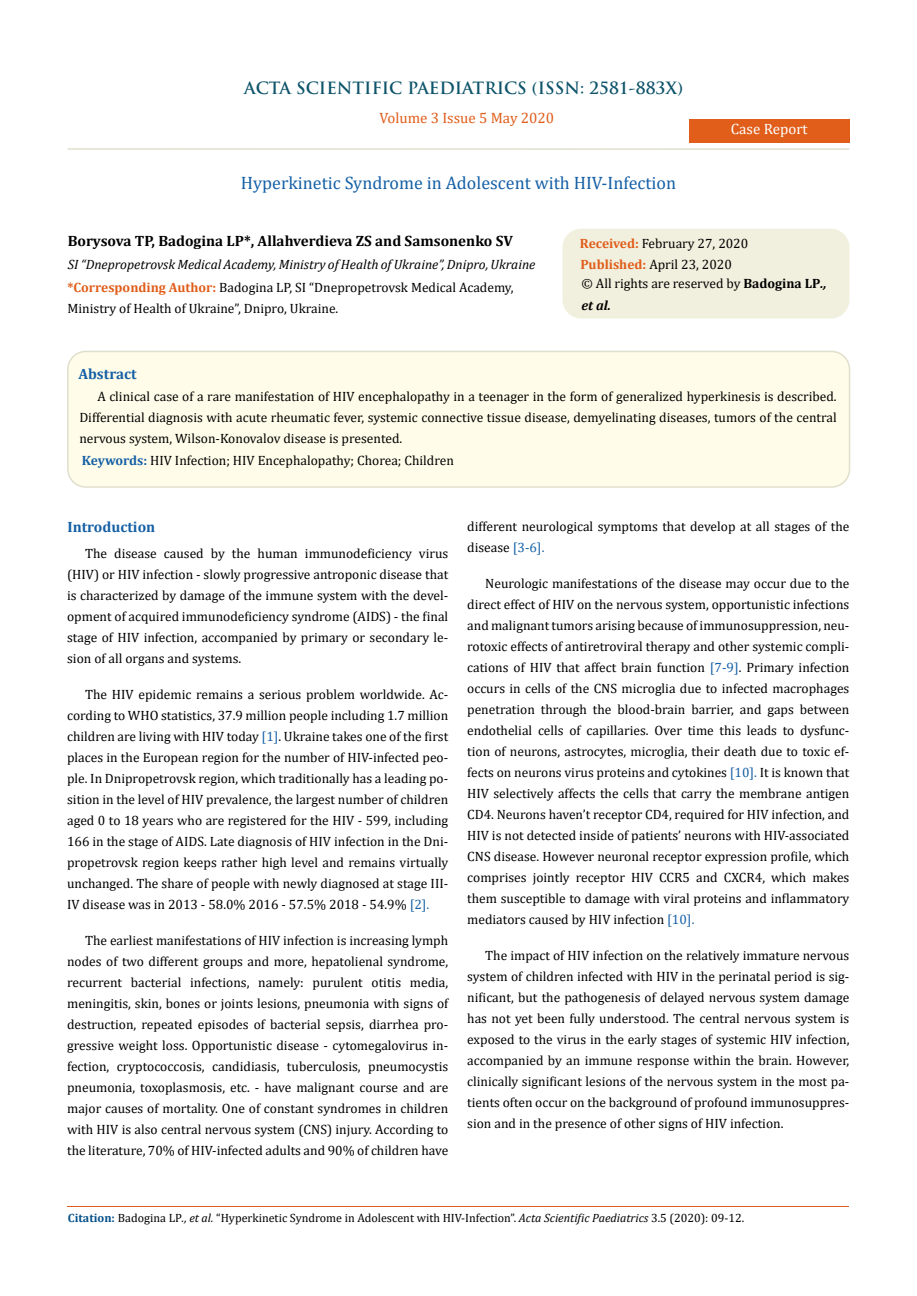
<style>
.page{position:relative;width:917px;height:1296px;background:#fff}
.page>*{position:absolute;margin:0;border:0;box-sizing:border-box;transform-origin:0 0}
.t1{font:18px "Cambria";color:#1560a6}
.t2{font:700 16.5px "Trajan Pro";color:#0e546a}
.t3{font:700 15px "Cambria";color:#000}
.t4{font:15px "Cambria";color:#e05d1a}
.t5{font:700 15px "Cambria";color:#1560a6}
.t6{font:15px "Cambria";color:#fff}
.t7{font:13.5px/21px "Cambria";color:#000;text-align:justify}
.t8{font:italic 13.5px/23.4px "Cambria";color:#000}
.t9{font:12px "Cambria";color:#000}
.s1{font-weight:700;font-style:normal;color:#e05d1a}
.s2{font-style:normal}
.s3{font-weight:700;color:#e05d1a}
.s4{font-weight:700}
.s5{font-weight:700;font-style:italic}
.s6{font-weight:700;color:#1560a6}
.s7{color:#1560a6}
.s8{font-weight:700;color:#035089}
.s9{font-style:italic}
</style>
<div class="page">
<div style="left:689px;top:119px;width:160px;height:23px;background:#e05d1a"></div>
<div style="left:563px;top:229px;width:285px;height:89px;background:#f1f0de;border-radius:18px"></div>
<div style="left:562px;top:229px;width:287px;height:90px;border:2px solid #f1f0de;border-radius:18px"></div>
<div style="left:68px;top:351px;width:781px;height:136px;background:#fffde9;border-radius:18px"></div>
<div style="left:67px;top:351px;width:783px;height:137px;border:2px solid #e0dfcd;border-radius:18px"></div>
<hr style="left:67px;top:148px;width:782px;height:2px;background:#e0dfcd">
<hr style="left:67px;top:1207px;width:781px;height:1px;background:#e05d1a">
<p class="t2" style="left:244px;top:77px;width:440px">ACTA SCIENTIFIC PAEDIATRICS (ISSN: 2581-883X)</p>
<p class="t4" style="left:379px;top:109px;width:176px">Volume 3 Issue 5 May 2020</p>
<h1 class="t1" style="left:241px;top:172px;width:437px">Hyperkinetic Syndrome in Adolescent with HIV-Infection</h1>
<p class="t6" style="left:730px;top:120px;width:78px">Case Report</p>
<p class="t3" style="left:68px;top:230px;width:446px">Borysova TP, Badogina LP*, Allahverdieva ZS and Samsonenko SV</p>
<p class="t8" style="left:67px;top:252px;width:469px">SI “Dnepropetrovsk Medical Academy, Ministry of Health of Ukraine”, Dnipro, Ukraine <span class="s1">*Corresponding Author:</span> <span class="s2">Badogina LP, SI “Dnepropetrovsk Medical Academy,</span></p>
<p class="t7" style="left:67px;top:298px;width:272px">Ministry of Health of Ukraine”, Dnipro, Ukraine.</p>
<p class="t5" style="left:78px;top:363px;width:60px">Abstract</p>
<p class="t7" style="left:580px;top:233px;width:248px;line-height:20.4px;text-align:left"><span class="s3">Received:</span> February 27, 2020<br><span class="s3">Published:</span> April 23, 2020<br>© All rights are reserved by <span class="s4">Badogina LP</span><span class="s5">., et al.</span></p>
<p class="t7" style="left:79px;top:386px;width:758px;text-indent:18px">A clinical case of a rare manifestation of HIV encephalopathy in a teenager in the form of generalized hyperkinesis is described.<br>Differential diagnosis with acute rheumatic fever, systemic connective tissue disease, demyelinating diseases, tumors of the central nervous system, Wilson-Konovalov disease is presented.</p>
<p class="t7" style="left:82px;top:449px;width:373px"><span class="s6">Keywords:</span> HIV Infection; HIV Encephalopathy; Chorea; Children</p>
<p class="t5" style="left:67px;top:516px;width:89px">Introduction</p>
<p class="t7" style="left:67px;top:542px;width:382px;text-indent:18px">The disease caused by the human immunodeficiency virus (HIV) or HIV infection - slowly progressive antroponic disease that is characterized by damage of the immune system with the devel&shy;opment of acquired immunodeficiency syndrome (AIDS) - the final stage of HIV infection, accompanied by primary or secondary le&shy;sion of all organs and systems.</p>
<p class="t7" style="left:67px;top:684px;width:382px;text-indent:18px">The HIV epidemic remains a serious problem worldwide. Ac&shy;cording to WHO statistics, 37.9 million people including 1.7 million children are living with HIV today <span class="s7">[1]</span>. Ukraine takes one of the first places in the European region for the number of HIV-infected peo&shy;ple. In Dnipropetrovsk region, which traditionally has a leading po&shy;sition in the level of HIV prevalence, the largest number of children aged 0 to 18 years who are registered for the HIV - 599, including 166 in the stage of AIDS. Late diagnosis of HIV infection in the Dni&shy;propetrovsk region keeps rather high level and remains virtually unchanged. The share of people with newly diagnosed at stage III-IV disease was in 2013 - 58.0% 2016 - 57.5% 2018 - 54.9% <span class="s7">[2].</span></p>
<p class="t7" style="left:67px;top:930px;width:382px;text-indent:18px">The earliest manifestations of HIV infection is increasing lymph nodes of two different groups and more, hepatolienal syndrome, recurrent bacterial infections, namely: purulent otitis media, meningitis, skin, bones or joints lesions, pneumonia with signs of destruction, repeated episodes of bacterial sepsis, diarrhea pro&shy;gressive weight loss. Opportunistic disease - cytomegalovirus in&shy;fection, cryptococcosis, candidiasis, tuberculosis, pneumocystis pneumonia, toxoplasmosis, etc. - have malignant course and are major causes of mortality. One of constant syndromes in children with HIV is also central nervous system (CNS) injury. According to the literature, 70% of HIV-infected adults and 90% of children have</p>
<p class="t7" style="left:467px;top:516px;width:384px">different neurological symptoms that develop at all stages of the disease <span class="s7">[3-6].</span></p>
<p class="t7" style="left:467px;top:573px;width:384px;text-indent:18px">Neurologic manifestations of the disease may occur due to the direct effect of HIV on the nervous system, opportunistic infections and malignant tumors arising because of immunosuppression, neu&shy;rotoxic effects of antiretroviral therapy and other systemic compli&shy;cations of HIV that affect brain function <span class="s7">[7-9]</span>. Primary infection occurs in cells of the CNS microglia due to infected macrophages penetration through the blood-brain barrier, and gaps between endothelial cells of capillaries. Over time this leads to dysfunc&shy;tion of neurons, astrocytes, microglia, their death due to toxic ef&shy;fects on neurons virus proteins and cytokines <span class="s7">[10].</span> It is known that HIV selectively affects the cells that carry the membrane antigen CD4. Neurons haven’t receptor CD4, required for HIV infection, and HIV is not detected inside of patients’ neurons with HIV-associated CNS disease. However neuronal receptor expression profile, which comprises jointly receptor HIV CCR5 and CXCR4, which makes them susceptible to damage with viral proteins and inflammatory mediators caused by HIV infection <span class="s7">[10].</span></p>
<p class="t7" style="left:467px;top:945px;width:384px;text-indent:18px">The impact of HIV infection on the relatively immature nervous system of children infected with HIV in the perinatal period is sig&shy;nificant, but the pathogenesis of delayed nervous system damage has not yet been fully understood. The central nervous system is exposed to the virus in the early stages of systemic HIV infection, accompanied by an immune response within the brain. However, clinically significant lesions of the nervous system in the most pa&shy;tients often occur on the background of profound immunosuppres&shy;sion and in the presence of other signs of HIV infection.</p>
<p class="t9" style="left:68px;top:1211px;width:677px"><span class="s8">Citation:</span> Badogina LP<span class="s9">., et al.</span> “Hyperkinetic Syndrome in Adolescent with HIV-Infection”. <span class="s9">Acta Scientific Paediatrics</span> 3.5 (2020): 09-12.</p>
</div>
